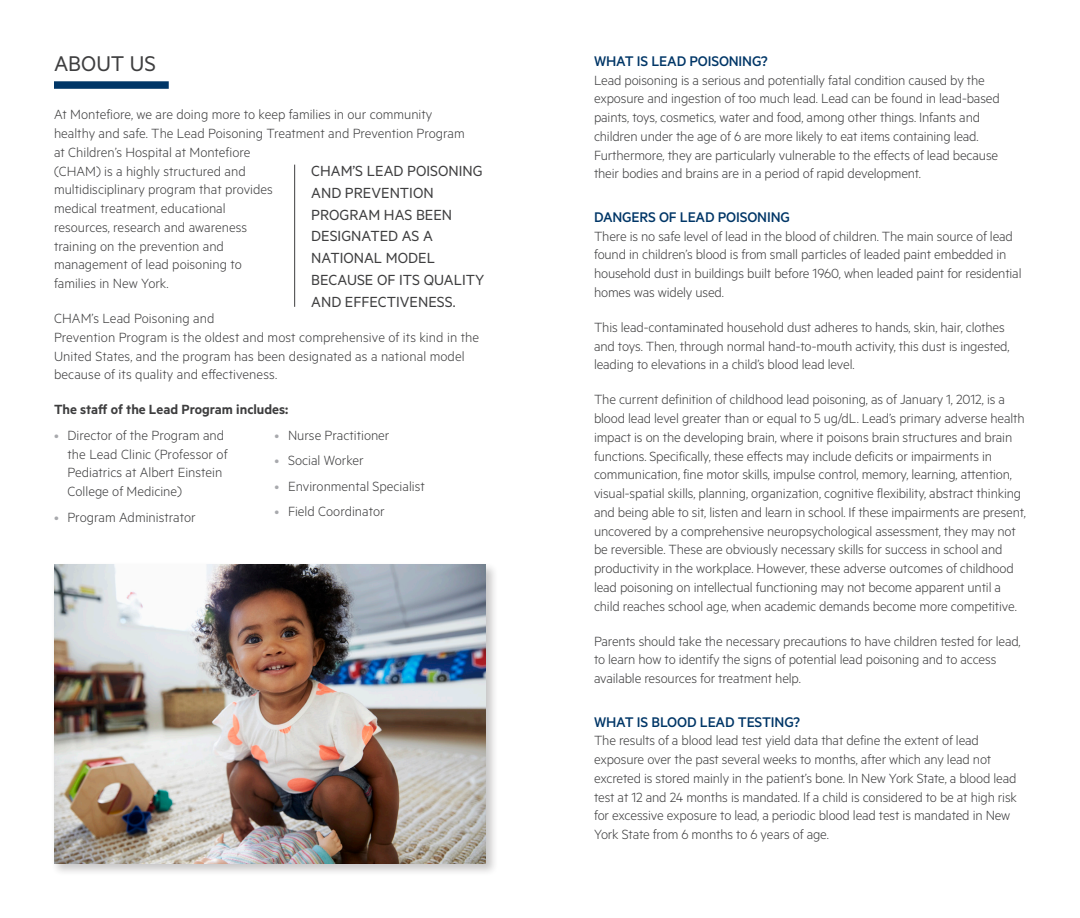
<style>
.page{position:relative;width:1080px;height:918px;background:#fff}
.page>*{position:absolute;margin:0;border:0;box-sizing:border-box;transform-origin:0 0}
.t1{font:24px "Metric";color:#3e3e3f}
.t2{font:16.5px/21.9px "Metric";color:#3e3e3f}
.t3{font:500 15.75px "Metric";letter-spacing:-.01em;color:#003667}
.Body_Copy{font:300 15px/18.8px "Metric";letter-spacing:-.01em;color:#3e3e3f}
.Body_Copy-2{font:600 15px "Metric";color:#3e3e3f}
.s1{font-size:14.25px;color:#a8a9ad}
</style>
<div class="page">
<div style="left:54px;top:81px;width:115px;height:8px;background:#003667"></div>
<div style="left:51px;top:561px;width:448px;height:315px;background:#231f20;opacity:.25"></div>
<img style="left:54px;top:564px;width:432px;height:300px">
<hr style="left:294px;top:165px;width:1px;height:142px;background:#3e3e3f">
<p class="t1" style="left:54px;top:49px;width:103px">ABOUT US</p>
<p class="Body_Copy" style="left:54px;top:105px;width:412px">At Montefiore, we are doing more to keep families in our community healthy and safe. The Lead Poisoning Treatment and Prevention Program at Children’s Hospital at Montefiore<br>(CHAM) is a highly structured and<br>multidisciplinary program that provides<br>medical treatment, educational<br>resources, research and awareness<br>training on the prevention and<br>management of lead poisoning to<br>families in New York.</p>
<p class="Body_Copy" style="left:54px;top:308px;width:427px">CHAM’s Lead Poisoning and<br>Prevention Program is the oldest and most comprehensive of its kind in the United States, and the program has been designated as a national model because of its quality and effectiveness.</p>
<p class="Body_Copy-2" style="left:54px;top:401px;width:236px">The staff of the Lead Program includes:</p>
<p class="Body_Copy" style="left:68px;top:425px;width:162px;text-indent:-14px"><span class="s1">•</span> Director of the Program and the Lead Clinic (Professor of<br>Pediatrics at Albert Einstein<br>College of Medicine)</p>
<p class="Body_Copy" style="left:54px;top:507px;width:143px"><span class="s1">•</span> Program Administrator</p>
<p class="t2" style="left:311px;top:159px;width:175px">CHAM’S LEAD POISONING<br>AND PREVENTION<br>PROGRAM HAS BEEN<br>DESIGNATED AS A<br>NATIONAL MODEL<br>BECAUSE OF ITS QUALITY<br>AND EFFECTIVENESS.</p>
<p class="Body_Copy" style="left:274px;top:425px;width:116px"><span class="s1">•</span> Nurse Practitioner</p>
<p class="Body_Copy" style="left:274px;top:451px;width:91px"><span class="s1">•</span> Social Worker</p>
<p class="Body_Copy" style="left:274px;top:476px;width:152px"><span class="s1">•</span> Environmental Specialist</p>
<p class="Body_Copy" style="left:274px;top:502px;width:112px"><span class="s1">•</span> Field Coordinator</p>
<p class="t3" style="left:594px;top:52px;width:175px">WHAT IS LEAD POISONING?</p>
<p class="Body_Copy" style="left:594px;top:70px;width:407px">Lead poisoning is a serious and potentially fatal condition caused by the exposure and ingestion of too much lead. Lead can be found in lead-based paints, toys, cosmetics, water and food, among other things. Infants and children under the age of 6 are more likely to eat items containing lead.<br>Furthermore, they are particularly vulnerable to the effects of lead because their bodies and brains are in a period of rapid development.</p>
<p class="t3" style="left:594px;top:208px;width:197px">DANGERS OF LEAD POISONING</p>
<p class="Body_Copy" style="left:594px;top:226px;width:429px">There is no safe level of lead in the blood of children. The main source of lead found in children’s blood is from small particles of leaded paint embedded in household dust in buildings built before 1960, when leaded paint for residential homes was widely used.</p>
<p class="Body_Copy" style="left:594px;top:317px;width:417px">This lead-contaminated household dust adheres to hands, skin, hair, clothes and toys. Then, through normal hand-to-mouth activity, this dust is ingested, leading to elevations in a child’s blood lead level.</p>
<p class="Body_Copy" style="left:594px;top:390px;width:434px">The current definition of childhood lead poisoning, as of January 1, 2012, is a blood lead level greater than or equal to 5 ug/dL. Lead’s primary adverse health impact is on the developing brain, where it poisons brain structures and brain functions. Specifically, these effects may include deficits or impairments in communication, fine motor skills, impulse control, memory, learning, attention, visual-spatial skills, planning, organization, cognitive flexibility, abstract thinking and being able to sit, listen and learn in school. If these impairments are present, uncovered by a comprehensive neuropsychological assessment, they may not be reversible. These are obviously necessary skills for success in school and productivity in the workplace. However, these adverse outcomes of childhood lead poisoning on intellectual functioning may not become apparent until a child reaches school age, when academic demands become more competitive.</p>
<p class="Body_Copy" style="left:594px;top:631px;width:428px">Parents should take the necessary precautions to have children tested for lead, to learn how to identify the signs of potential lead poisoning and to access available resources for treatment help.</p>
<p class="t3" style="left:594px;top:713px;width:208px">WHAT IS BLOOD LEAD TESTING?</p>
<p class="Body_Copy" style="left:594px;top:731px;width:424px">The results of a blood lead test yield data that define the extent of lead exposure over the past several weeks to months, after which any lead not excreted is stored mainly in the patient’s bone. In New York State, a blood lead test at 12 and 24 months is mandated. If a child is considered to be at high risk for excessive exposure to lead, a periodic blood lead test is mandated in New York State from 6 months to 6 years of age.</p>
</div>
